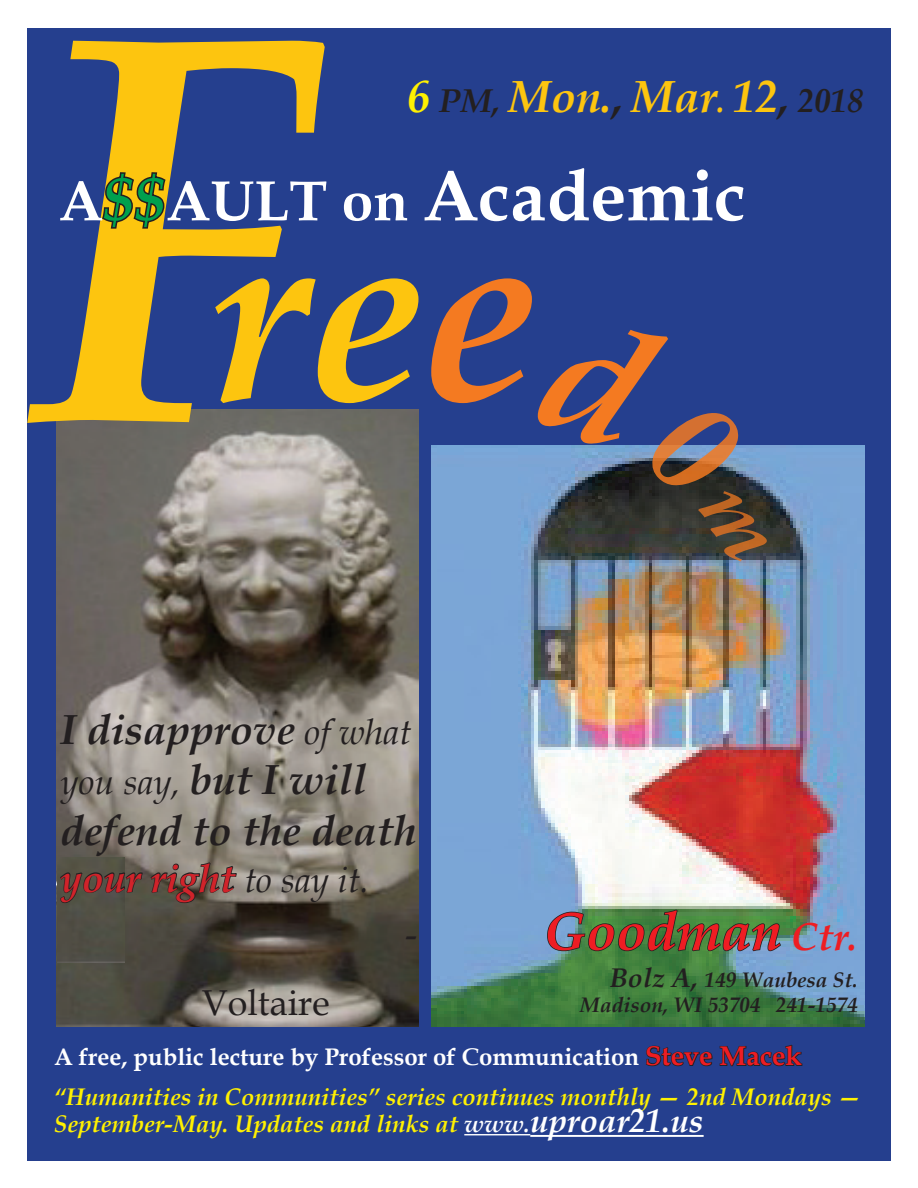
<style>
.page{position:relative;width:918px;height:1188px;background:#fff}
.page>*{position:absolute;margin:0;border:0;box-sizing:border-box;transform-origin:0 0}
.t1{font:italic 700 255.6px "Book Antiqua";color:#fdc50f}
.t2{font:700 72px "Book Antiqua";color:#fff}
.t3{font:italic 700 54px "Book Antiqua";color:#ee1d23}
.t4{font:italic 700 45px "Book Antiqua";color:#fdc50f}
.t5{font:italic 700 42px/50.4px "Book Antiqua";color:#231f20}
.t6{font:italic 700 39px "Book Antiqua";color:#d1232a}
.t7{font:36px "Book Antiqua";color:#231f20}
.t8{font:italic 700 24px/27px "Book Antiqua";color:#fff101}
.t9{font:700 24px "Book Antiqua";color:#fff}
.t10{font:italic 700 21px/25.2px "Book Antiqua";color:#231f20;text-align:right}
.s1{font-size:557.25px}
.s2{color:#f47a21}
.s3{color:#fff101}
.s4{font-size:33px;color:#231f20}
.s5{color:#231f20}
.s6{font-size:33px}
.s7{font-size:57px}
.s8{font-style:italic;font-size:63px;color:#00a04e}
.s9{font-weight:400;font-size:36px}
.s10{font-weight:400;font-size:36px;color:#231f20}
.s11{font-size:39px}
.s12{font-size:27px}
.s13{font-size:27px;color:#ee1d23}
.s14{color:#fff}
.s15{font-size:33px;color:#fff}
</style>
<div class="page">
<div style="left:27px;top:28px;width:864px;height:1133px;background:#253f8e"></div>
<img style="left:432px;top:445px;width:432px;height:581px">
<img style="left:57px;top:410px;width:362px;height:616px">
<div style="left:57px;top:857px;width:67px;height:61px;background:#535245"></div>
<svg style="left:56px;top:918px;width:362px;height:108px;background:#565249"></svg>
<svg style="left:59px;top:871px;width:85px;height:33px;background:#48463c"></svg>
<svg style="left:150px;top:862px;width:88px;height:42px;background:#635d53"></svg>
<svg style="left:646px;top:1045px;width:67px;height:22px"></svg>
<svg style="left:719px;top:1044px;width:84px;height:23px"></svg>
<svg style="left:546px;top:909px;width:236px;height:88px;background:#4b8255"></svg>
<hr style="left:464px;top:1134px;width:66px;height:1px;background:#fff">
<hr style="left:530px;top:1135px;width:174px;height:2px;background:#fff">
<svg style="left:102px;top:172px;width:64px;height:57px"></svg>
<svg style="left:534px;top:445px;width:235px;height:121px;background:#46535e"></svg>
<h1 class="t1" style="left:37px;top:136px;width:500px"><span class="s1">F</span>re<span class="s2">e</span></h1>
<h3 class="t4" style="left:408px;top:65px;width:457px"><span class="s3">6</span> <span class="s4">PM,</span> Mon.<span class="s5">,</span> Mar<span class="s6">.</span> 12<span class="s5">,</span> <span class="s4">2018</span></h3>
<h2 class="t2" style="left:58px;top:147px;width:689px"><span class="s7">A</span><span class="s8">$$</span><span class="s7">AULT on</span> Academic</h2>
<h3 class="t5" style="left:60px;top:704px;width:357px">I disapprove <span class="s9">of what you say,</span> but I will defend to the death</h3>
<h3 class="t6" style="left:60px;top:851px;width:310px">your right <span class="s10">to say it.</span></h3>
<h3 class="t7" style="left:405px;top:908px;width:13px">-</h3>
<h3 class="t3" style="left:544px;top:894px;width:315px">Goodman <span class="s11">Ctr.</span></h3>
<p class="t10" style="left:580px;top:967px;width:279px"><span class="s12">Bolz A,</span> 149 Waubesa St.<br>Madison, WI 53704 241-1574</p>
<h3 class="t7" style="left:202px;top:977px;width:129px">Voltaire</h3>
<p class="t9" style="left:54px;top:1041px;width:750px">A free, public lecture by Professor of Communication <span class="s13">Steve Macek</span></p>
<p class="t8" style="left:54px;top:1083px;width:809px">“Humanities in Communities” series continues monthly — 2nd Mondays —<br>September-May. Updates and links at <span class="s14">www.</span><span class="s15">uproar21.us</span></p>
</div>
